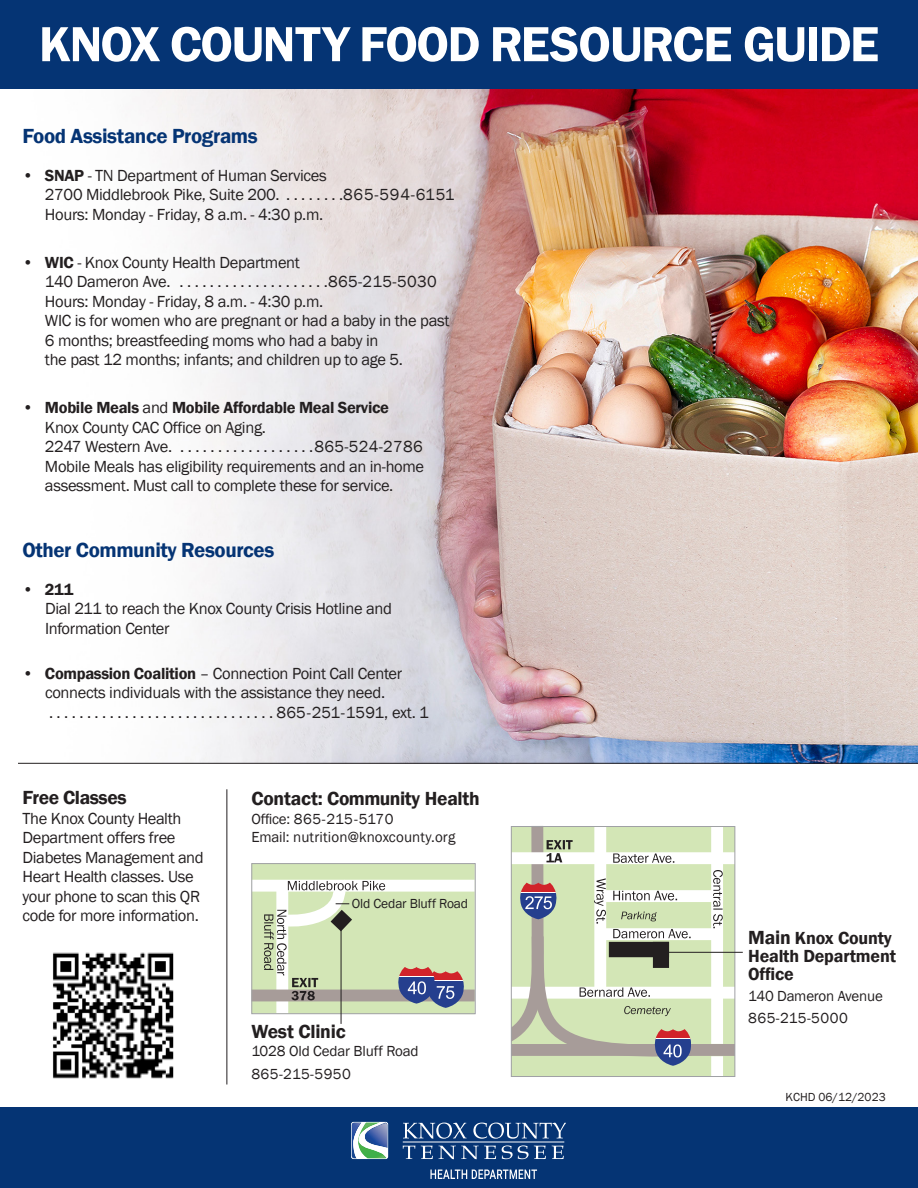
<style>
.page{position:relative;width:918px;height:1188px;background:#fff}
.page>*{position:absolute;margin:0;border:0;box-sizing:border-box;transform-origin:0 0}
.t1{font:600 51px "Franklin Gothic";letter-spacing:-.03em;color:#fff}
.t2{font:600 21px "Franklin Gothic";letter-spacing:-.02em;color:#053474}
.t3{font:600 19.5px "Franklin Gothic";letter-spacing:-.01em;color:#231f20}
.t4{font:600 18px/18px "Franklin Gothic";letter-spacing:-.01em;color:#231f20}
.t5{font:16.5px/19.5px "Franklin Gothic";letter-spacing:-.02em;color:#231f20}
.t6{font:15px/22.5px "Franklin Gothic";letter-spacing:-.005em;color:#231f20}
.t7{font:13.5px "Franklin Gothic";letter-spacing:-.01em;color:#231f20}
.t8{font:12px "Franklin Gothic";color:#231f20}
.s1{font-weight:600}
.s2{font-size:19.5px}
</style>
<div class="page">
<img style="left:0;top:88px;width:918px;height:675px">
<div style="left:0;top:0;width:918px;height:88px;background:#053474"></div>
<img style="left:53px;top:952px;width:121px;height:127px">
<svg style="left:253px;top:865px;width:221px;height:147px;background:#c8d4b5"></svg>
<div style="left:251px;top:863px;width:225px;height:151px;border:1px solid #a0a1a5"></div>
<div style="left:512px;top:826px;width:223px;height:250px;background:#d3e6b6"></div>
<div style="left:512px;top:987px;width:223px;height:12px;background:#fff"></div>
<div style="left:512px;top:1044px;width:223px;height:12px;background:#a79c99"></div>
<div style="left:600px;top:928px;width:123px;height:12px;background:#fff"></div>
<div style="left:600px;top:890px;width:123px;height:12px;background:#fff"></div>
<div style="left:711px;top:826px;width:12px;height:218px;background:#fff"></div>
<div style="left:711px;top:1056px;width:12px;height:20px;background:#fff"></div>
<div style="left:511px;top:852px;width:224px;height:12px;background:#fff"></div>
<svg style="left:713px;top:870px;width:10px;height:58px"></svg>
<svg style="left:664px;top:1062px;width:18px;height:4px"></svg>
<div style="left:511px;top:826px;width:224px;height:251px;border:1px solid #a0a1a5"></div>
<svg style="left:512px;top:826px;width:192px;height:236px"></svg>
<hr style="left:660px;top:952px;width:83px;height:1px;background:#231f20">
<hr style="left:18px;top:763px;width:900px;height:1px;background:#231f20">
<hr style="left:226px;top:789px;width:1px;height:295px;background:#231f20">
<hr style="left:341px;top:922px;width:1px;height:102px;background:#231f20">
<div style="left:0;top:1107px;width:918px;height:81px;background:#053474"></div>
<svg style="left:403px;top:1146px;width:12px;height:13px"></svg>
<svg style="left:421px;top:1146px;width:12px;height:13px"></svg>
<svg style="left:439px;top:1146px;width:57px;height:13px"></svg>
<svg style="left:502px;top:1145px;width:44px;height:14px"></svg>
<svg style="left:552px;top:1146px;width:12px;height:13px"></svg>
<svg style="left:403px;top:1123px;width:64px;height:16px"></svg>
<svg style="left:473px;top:1123px;width:93px;height:16px"></svg>
<hr style="left:403px;top:1142px;width:161px;height:1px;background:#fff">
<svg style="left:430px;top:1169px;width:107px;height:10px"></svg>
<svg style="left:351px;top:1122px;width:37px;height:37px"></svg>
<svg style="left:352px;top:1123px;width:35px;height:35px"></svg>
<p class="t1" style="left:39px;top:13px;width:842px">KNOX COUNTY FOOD RESOURCE GUIDE</p>
<p class="t2" style="left:22px;top:123px;width:237px">Food Assistance Programs</p>
<p class="t5" style="left:45px;top:166px;width:411px;text-indent:-22px"><span class="s1">• SNAP</span> - TN Department of Human Services<br>2700 Middlebrook Pike, Suite 200. . . . . . . . .865-594-6151<br>Hours: Monday - Friday, 8 a.m. - 4:30 p.m.</p>
<p class="t5" style="left:45px;top:253px;width:406px;text-indent:-22px"><span class="s1">• WIC</span> - Knox County Health Department<br>140 Dameron Ave. . . . . . . . . . . . . . . . . . . . .865-215-5030<br>Hours: Monday - Friday, 8 a.m. - 4:30 p.m.<br>WIC is for women who are pregnant or had a baby in the past 6 months; breastfeeding moms who had a baby in<br>the past 12 months; infants; and children up to age 5.</p>
<p class="t5" style="left:45px;top:399px;width:381px;text-indent:-22px"><span class="s1">• Mobile Meals</span> and <span class="s1">Mobile Affordable Meal Service </span>Knox County CAC Office on Aging.<br>2247 Western Ave. . . . . . . . . . . . . . . . . . .865-524-2786<br>Mobile Meals has eligibility requirements and an in-home assessment. Must call to complete these for service.</p>
<p class="t2" style="left:22px;top:537px;width:253px">Other Community Resources</p>
<p class="t5" style="left:45px;top:580px;width:349px;text-indent:-22px"><span class="s1">• 211<br></span>Dial 211 to reach the Knox County Crisis Hotline and<br>Information Center</p>
<p class="t5" style="left:45px;top:664px;width:385px;text-indent:-22px"><span class="s1">• Compassion Coalition</span> – Connection Point Call Center connects individuals with the assistance they need.<br>. . . . . . . . . . . . . . . . . . . . . . . . . . . . . . 865-251-1591, ext. 1</p>
<p class="t3" style="left:22px;top:786px;width:106px">Free Classes</p>
<p class="t5" style="left:22px;top:809px;width:183px">The Knox County Health<br>Department offers free<br>Diabetes Management and<br>Heart Health classes. Use your phone to scan this QR code for more information.</p>
<p class="t3" style="left:251px;top:786px;width:230px">Contact: Community Health</p>
<p class="t6" style="left:251px;top:808px;width:144px">Office: 865-215-5170</p>
<p class="t6" style="left:251px;top:826px;width:206px">Email: nutrition@knoxcounty.org</p>
<p class="t7" style="left:352px;top:895px;width:118px">Old Cedar Bluff Road</p>
<p class="t3" style="left:251px;top:1020px;width:96px">West Clinic</p>
<p class="t6" style="left:251px;top:1040px;width:169px">1028 Old Cedar Bluff Road<br>865-215-5950</p>
<p class="t4" style="left:748px;top:929px;width:149px"><span class="s2">Main</span> Knox County<br>Health Department<br>Office</p>
<p class="t6" style="left:748px;top:985px;width:136px">140 Dameron Avenue<br>865-215-5000</p>
<p class="t8" style="left:786px;top:1090px;width:102px">KCHD 06/12/2023</p>
</div>
